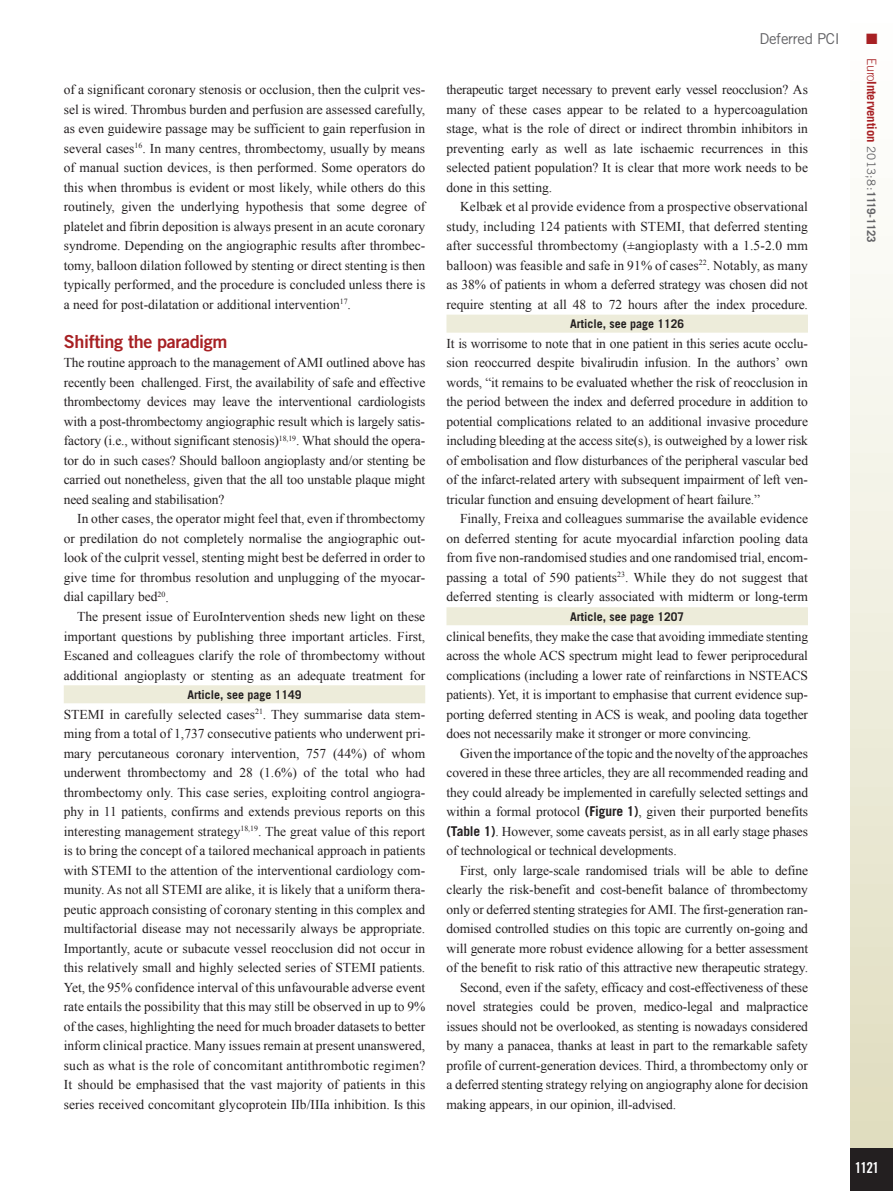
<style>
.page{position:relative;width:893px;height:1191px;background:#fff}
.page>*{position:absolute;margin:0;border:0;box-sizing:border-box;transform-origin:0 0}
.t1{font:18px "Trade Gothic LT Std Bd 2";letter-spacing:-.02em;color:#a72023}
.t2{font:15px "Trade Gothic LT Std";letter-spacing:-.02em;color:#636366}
.t3{font:15px "Trade Gothic LT Std Bd Cn 20";color:#fff}
.t4{font:13.5px/19.5px "Times New Roman";letter-spacing:-.01em;color:#231f20;text-align:justify}
.t5{font:700 12.75px "Trade Gothic LT Std";letter-spacing:-.01em;color:#a72023}
.t6{font:700 12px "Trade Gothic LT Std";color:#231f20}
.s1{font-family:"Trade Gothic LT Std";font-weight:700}
.s2{font-weight:300}
.s3{font-weight:400;font-size:11.7px;color:#636366}
.s4{font-size:11.7px;color:#636366}
</style>
<div class="page">
<div style="left:850px;top:0;width:43px;height:1191px;background:linear-gradient(to bottom,#fff,#dfdcbe)"></div>
<div style="left:850px;top:1148px;width:43px;height:43px;background:#231f20"></div>
<div style="left:64px;top:685px;width:361px;height:18px;background:#edecda"></div>
<div style="left:446px;top:315px;width:362px;height:18px;background:#edecda"></div>
<div style="left:446px;top:607px;width:362px;height:18px;background:#edecda"></div>
<svg style="left:867px;top:33px;width:10px;height:11px"></svg>
<p class="t4" style="left:64px;top:80px;width:363px">of a significant coronary stenosis or occlusion, then the culprit ves&shy;sel is wired. Thrombus burden and perfusion are assessed carefully, as even guidewire passage may be sufficient to gain reperfusion in several cases<sup>16</sup>. In many centres, thrombectomy, usually by means of manual suction devices, is then performed. Some operators do this when thrombus is evident or most likely, while others do this routinely, given the underlying hypothesis that some degree of platelet and fibrin deposition is always present in an acute coronary syndrome. Depending on the angiographic results after thrombec&shy;tomy, balloon dilation followed by stenting or direct stenting is then typically performed, and the procedure is concluded unless there is a need for post-dilatation or additional intervention<sup>17</sup>.</p>
<h1 class="t1" style="left:64px;top:335px;width:165px">Shifting the paradigm</h1>
<p class="t4" style="left:64px;top:353px;width:363px">The routine approach to the management of AMI outlined above has recently been challenged. First, the availability of safe and effective thrombectomy devices may leave the interventional cardiologists with a post-thrombectomy angiographic result which is largely satis&shy;factory (i.e., without significant stenosis)<sup>18,19</sup>. What should the opera&shy;tor do in such cases? Should balloon angioplasty and/or stenting be carried out nonetheless, given that the all too unstable plaque might need sealing and stabilisation?</p>
<p class="t4" style="left:64px;top:509px;width:363px;text-indent:14px">In other cases, the operator might feel that, even if thrombectomy or predilation do not completely normalise the angiographic out&shy;look of the culprit vessel, stenting might best be deferred in order to give time for thrombus resolution and unplugging of the myocar&shy;dial capillary bed<sup>20</sup>.</p>
<p class="t4" style="left:64px;top:606px;width:363px;text-indent:14px">The present issue of EuroIntervention sheds new light on these important questions by publishing three important articles. First, Escaned and colleagues clarify the role of thrombectomy without additional angioplasty or stenting as an adequate treatment for</p>
<p class="t6" style="left:187px;top:690px;width:116px">Article, see page 1149</p>
<p class="t4" style="left:64px;top:704px;width:363px">STEMI in carefully selected cases<sup>21</sup>. They summarise data stem&shy;ming from a total of 1,737 consecutive patients who underwent pri&shy;mary percutaneous coronary intervention, 757 (44%) of whom underwent thrombectomy and 28 (1.6%) of the total who had thrombectomy only. This case series, exploiting control angiogra&shy;phy in 11 patients, confirms and extends previous reports on this interesting management strategy<sup>18,19</sup>. The great value of this report is to bring the concept of a tailored mechanical approach in patients with STEMI to the attention of the interventional cardiology com&shy;munity. As not all STEMI are alike, it is likely that a uniform thera&shy;peutic approach consisting of coronary stenting in this complex and multifactorial disease may not necessarily always be appropriate.<br>Importantly, acute or subacute vessel reocclusion did not occur in this relatively small and highly selected series of STEMI patients.<br>Yet, the 95% confidence interval of this unfavourable adverse event rate entails the possibility that this may still be observed in up to 9% of the cases, highlighting the need for much broader datasets to better inform clinical practice. Many issues remain at present unanswered, such as what is the role of concomitant antithrombotic regimen?<br>It should be emphasised that the vast majority of patients in this series received concomitant glycoprotein IIb/IIIa inhibition. Is this</p>
<p class="t2" style="left:759px;top:33px;width:82px">Deferred PCI</p>
<p class="t4" style="left:446px;top:80px;width:363px">therapeutic target necessary to prevent early vessel reocclusion? As many of these cases appear to be related to a hypercoagulation stage, what is the role of direct or indirect thrombin inhibitors in preventing early as well as late ischaemic recurrences in this selected patient population? It is clear that more work needs to be done in this setting.</p>
<p class="t4" style="left:446px;top:197px;width:363px;text-indent:14px">Kelbæk et al provide evidence from a prospective observational study, including 124 patients with STEMI, that deferred stenting after successful thrombectomy (±angioplasty with a 1.5-2.0 mm balloon) was feasible and safe in 91% of cases<sup>22</sup>. Notably, as many as 38% of patients in whom a deferred strategy was chosen did not require stenting at all 48 to 72 hours after the index procedure.</p>
<p class="t6" style="left:570px;top:320px;width:116px">Article, see page 1126</p>
<p class="t4" style="left:446px;top:333px;width:363px">It is worrisome to note that in one patient in this series acute occlu&shy;sion reoccurred despite bivalirudin infusion. In the authors’ own words, “it remains to be evaluated whether the risk of reocclusion in the period between the index and deferred procedure in addition to potential complications related to an additional invasive procedure including bleeding at the access site(s), is outweighed by a lower risk of embolisation and flow disturbances of the peripheral vascular bed of the infarct-related artery with subsequent impairment of left ven&shy;tricular function and ensuing development of heart failure.”</p>
<p class="t4" style="left:446px;top:509px;width:363px;text-indent:14px">Finally, Freixa and colleagues summarise the available evidence on deferred stenting for acute myocardial infarction pooling data from five non-randomised studies and one randomised trial, encom&shy;passing a total of 590 patients<sup>23</sup>. While they do not suggest that deferred stenting is clearly associated with midterm or long-term</p>
<p class="t6" style="left:570px;top:612px;width:116px">Article, see page 1207</p>
<p class="t4" style="left:446px;top:626px;width:363px">clinical benefits, they make the case that avoiding immediate stenting across the whole ACS spectrum might lead to fewer periprocedural complications (including a lower rate of reinfarctions in NSTEACS patients). Yet, it is important to emphasise that current evidence sup&shy;porting deferred stenting in ACS is weak, and pooling data together does not necessarily make it stronger or more convincing.</p>
<p class="t4" style="left:446px;top:743px;width:363px;text-indent:14px">Given the importance of the topic and the novelty of the approaches covered in these three articles, they are all recommended reading and they could already be implemented in carefully selected settings and within a formal protocol <span class="s1">(Figure 1)</span>, given their purported benefits <span class="s1">(Table 1)</span>. However, some caveats persist, as in all early stage phases of technological or technical developments.</p>
<p class="t4" style="left:460px;top:860px;width:350px">First, only large-scale randomised trials will be able to define</p>
<p class="t4" style="left:446px;top:879px;width:363px">clearly the risk-benefit and cost-benefit balance of thrombectomy</p>
<p class="t4" style="left:446px;top:899px;width:363px">only or deferred stenting strategies for AMI. The first-generation ran-</p>
<p class="t4" style="left:446px;top:918px;width:363px">domised controlled studies on this topic are currently on-going and</p>
<p class="t4" style="left:446px;top:938px;width:363px">will generate more robust evidence allowing for a better assessment</p>
<p class="t4" style="left:446px;top:957px;width:363px">of the benefit to risk ratio of this attractive new therapeutic strategy.</p>
<p class="t4" style="left:460px;top:977px;width:350px">Second, even if the safety, efficacy and cost-effectiveness of these</p>
<p class="t4" style="left:446px;top:996px;width:363px">novel strategies could be proven, medico-legal and malpractice</p>
<p class="t4" style="left:446px;top:1016px;width:363px">issues should not be overlooked, as stenting is nowadays considered</p>
<p class="t4" style="left:446px;top:1035px;width:363px">by many a panacea, thanks at least in part to the remarkable safety</p>
<p class="t4" style="left:446px;top:1055px;width:363px">profile of current-generation devices. Third, a thrombectomy only or</p>
<p class="t4" style="left:446px;top:1074px;width:363px">a deferred stenting strategy relying on angiography alone for decision</p>
<p class="t4" style="left:446px;top:1094px;width:231px">making appears, in our opinion, ill-advised.</p>
<p class="t5" style="left:876px;top:58px;width:186px;rotate:90deg"><span class="s2">Euro</span>Intervention <span class="s3">2013;8:</span><span class="s4">1119-1123</span></p>
<p class="t3" style="left:855px;top:1159px;width:26px">1121</p>
</div>
